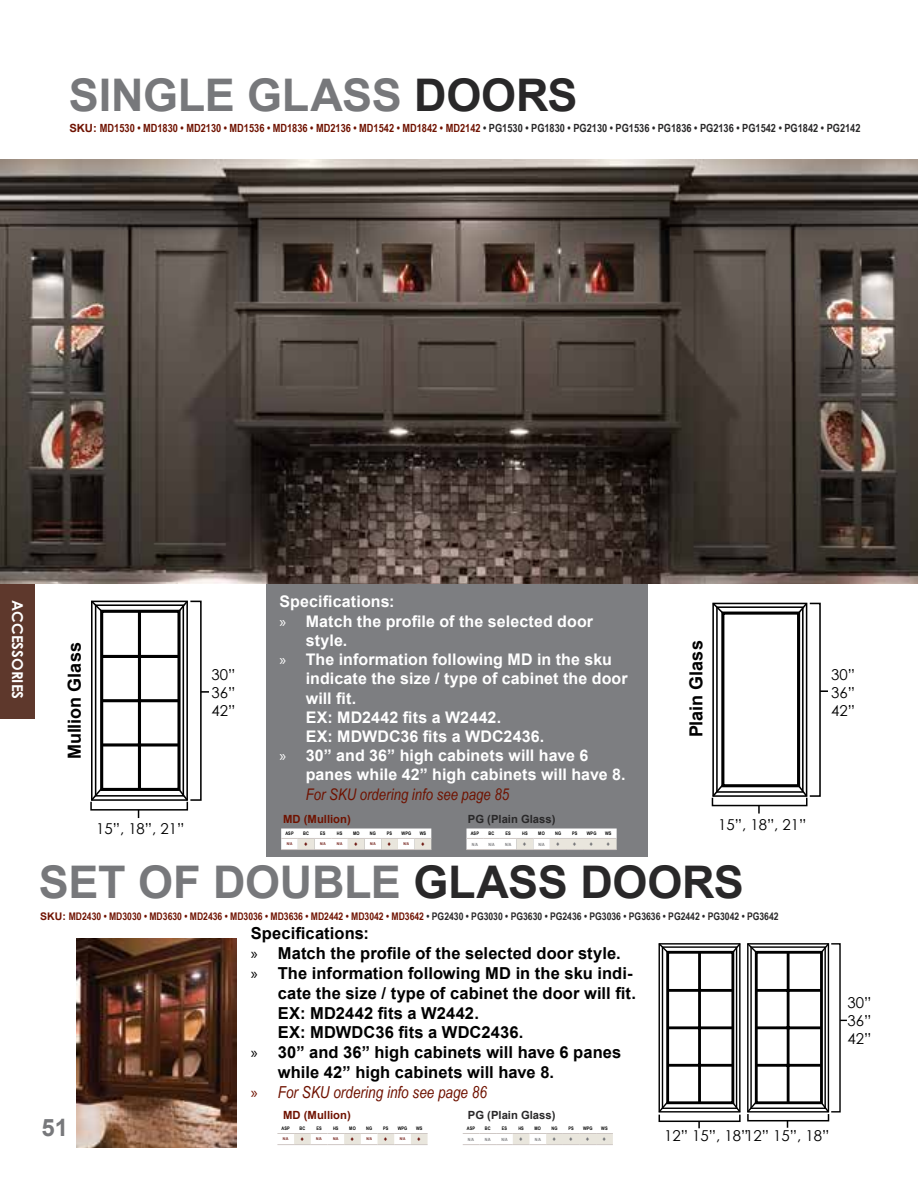
<style>
.page{position:relative;width:918px;height:1188px;background:#fff}
.page>*{position:absolute;margin:0;border:0;box-sizing:border-box;transform-origin:0 0}
.t1{font:700 45px "Arial";letter-spacing:-.005em;color:#77787b}
.t2{font:700 24px "Arial";color:#77787b}
.t3{font:700 18px "Arial";color:#000}
.t4{font:700 16.5px "Arial";letter-spacing:.005em;color:#000}
.t5{font:italic 16.5px "Arial Narrow";color:#6f1200}
.t6{font:700 16.05px "Arial";letter-spacing:.005em;color:#fff}
.t7{font:italic 16.05px "Arial Narrow";color:#6f1200}
.t8{font:15px/18px "Century Gothic";color:#000;text-align:justify}
.t9{font:700 15px "Century Gothic";color:#fff}
.t10{font:700 11.25px "Arial Narrow";color:#292829}
.t11{font:700 11.25px "Arial";color:#292829}
.t12{font:700 11.25px "Arial";color:#6f1200}
.t13{font:700 10.5px "Arial Narrow";color:#292829}
.t14{font:700 6.45px "Arial Narrow";color:#77787b}
.t15{font:700 6.45px "Arial Narrow";color:#6d1710}
.t16{font:700 4.8px "Arial Narrow";letter-spacing:.02em;color:#000}
.t17{font:700 4.35px "Arial Narrow";color:#77787b}
.t18{font:700 3.9px "Arial Narrow";color:#6d1710}
.s1{color:#292829}
.s2{font-family:"Arial";color:#6f1200}
.s3{color:#6f1200}
.s4{font-family:"Myriad Pro";font-weight:400}
.s5{font-family:"Myriad Pro";font-style:normal}
</style>
<div class="page">
<div style="left:266px;top:583px;width:381px;height:274px;background:#77787b"></div>
<div style="left:0;top:580px;width:34px;height:139px;background:#5e382c"></div>
<div style="left:809px;top:603px;width:12px;height:194px;border:2px solid #000"></div>
<svg style="left:820px;top:690px;width:8px;height:2px"></svg>
<svg style="left:711px;top:602px;width:97px;height:212px"></svg>
<div style="left:190px;top:601px;width:12px;height:200px;border:2px solid #000"></div>
<svg style="left:201px;top:691px;width:8px;height:2px"></svg>
<svg style="left:90px;top:600px;width:99px;height:218px"></svg>
<svg style="left:658px;top:943px;width:172px;height:185px"></svg>
<img style="left:76px;top:938px;width:160px;height:210px">
<img style="left:0;top:160px;width:918px;height:423px">
<svg style="left:281px;top:829px;width:150px;height:21px;background:#f5f3f1"></svg>
<svg style="left:277px;top:1133px;width:151px;height:12px"></svg>
<svg style="left:466px;top:829px;width:151px;height:21px;background:#f3f2ef"></svg>
<svg style="left:463px;top:1133px;width:150px;height:12px"></svg>
<h1 class="t1" style="left:69px;top:63px;width:510px">SINGLE GLASS <span class="s1">DOORS</span></h1>
<p class="t10" style="left:69px;top:120px;width:793px"><span class="s2">SKU:</span> <span class="s3">MD1530 • MD1830 • MD2130 • MD1536 • MD1836 • MD2136 • MD1542 • MD1842 • MD2142</span> • PG1530 • PG1830 • PG2130 • PG1536 • PG1836 • PG2136 • PG1542 • PG1842 • PG2142</p>
<p class="t9" style="left:29px;top:600px;width:100px;rotate:90deg">ACCESSORIES</p>
<p class="t6" style="left:280px;top:591px;width:117px">Specifications:</p>
<p class="t6" style="left:280px;top:610px;width:315px"><span class="s4">»</span> Match the profile of the selected door</p>
<p class="t6" style="left:306px;top:629px;width:43px">style.</p>
<p class="t6" style="left:280px;top:648px;width:334px"><span class="s4">»</span> The information following MD in the sku</p>
<p class="t6" style="left:306px;top:667px;width:323px">indicate the size / type of cabinet the door</p>
<p class="t6" style="left:306px;top:687px;width:52px">will fit.</p>
<p class="t6" style="left:306px;top:706px;width:197px">EX: MD2442 fits a W2442.</p>
<p class="t6" style="left:306px;top:725px;width:240px">EX: MDWDC36 fits a WDC2436.</p>
<p class="t6" style="left:280px;top:744px;width:310px"><span class="s4">»</span> 30” and 36” high cabinets will have 6</p>
<p class="t6" style="left:306px;top:763px;width:321px">panes while 42” high cabinets will have 8.</p>
<p class="t7" style="left:306px;top:783px;width:205px">For SKU ordering info see page 85</p>
<p class="t3" style="left:62px;top:759px;width:118px;rotate:-90deg">Mullion Glass</p>
<p class="t8" style="left:212px;top:665px;width:25px">30” 36” 42”</p>
<p class="t8" style="left:96px;top:820px;width:90px">15”, 18”, 21”</p>
<p class="t12" style="left:283px;top:811px;width:69px">MD (Mullion)</p>
<p class="t16" style="left:285px;top:830px;width:10px">ASP</p>
<p class="t16" style="left:303px;top:830px;width:7px">BC</p>
<p class="t16" style="left:320px;top:830px;width:7px">ES</p>
<p class="t16" style="left:337px;top:830px;width:7px">HS</p>
<p class="t16" style="left:353px;top:830px;width:8px">MO</p>
<p class="t16" style="left:370px;top:830px;width:8px">NG</p>
<p class="t16" style="left:387px;top:830px;width:7px">PS</p>
<p class="t16" style="left:401px;top:830px;width:11px">WPG</p>
<p class="t16" style="left:420px;top:830px;width:8px">WS</p>
<p class="t18" style="left:287px;top:841px;width:7px">N/A</p>
<p class="t15" style="left:305px;top:839px;width:5px">♦</p>
<p class="t18" style="left:320px;top:841px;width:7px">N/A</p>
<p class="t18" style="left:337px;top:841px;width:7px">N/A</p>
<p class="t15" style="left:355px;top:839px;width:5px">♦</p>
<p class="t18" style="left:370px;top:841px;width:7px">N/A</p>
<p class="t15" style="left:388px;top:839px;width:5px">♦</p>
<p class="t18" style="left:403px;top:841px;width:7px">N/A</p>
<p class="t15" style="left:421px;top:839px;width:5px">♦</p>
<p class="t11" style="left:468px;top:811px;width:89px">PG (Plain Glass)</p>
<p class="t16" style="left:471px;top:830px;width:10px">ASP</p>
<p class="t16" style="left:489px;top:830px;width:7px">BC</p>
<p class="t16" style="left:506px;top:830px;width:7px">ES</p>
<p class="t16" style="left:522px;top:830px;width:7px">HS</p>
<p class="t16" style="left:538px;top:830px;width:8px">MO</p>
<p class="t16" style="left:555px;top:830px;width:8px">NG</p>
<p class="t16" style="left:572px;top:830px;width:7px">PS</p>
<p class="t16" style="left:587px;top:830px;width:11px">WPG</p>
<p class="t16" style="left:605px;top:830px;width:8px">WS</p>
<p class="t17" style="left:472px;top:841px;width:8px">N/A</p>
<p class="t17" style="left:488px;top:841px;width:8px">N/A</p>
<p class="t17" style="left:505px;top:841px;width:8px">N/A</p>
<p class="t14" style="left:523px;top:839px;width:5px">♦</p>
<p class="t17" style="left:538px;top:841px;width:8px">N/A</p>
<p class="t14" style="left:557px;top:839px;width:5px">♦</p>
<p class="t14" style="left:573px;top:839px;width:5px">♦</p>
<p class="t14" style="left:590px;top:839px;width:5px">♦</p>
<p class="t14" style="left:607px;top:839px;width:5px">♦</p>
<p class="t3" style="left:683px;top:737px;width:98px;rotate:-90deg">Plain Glass</p>
<p class="t8" style="left:718px;top:816px;width:90px">15”, 18”, 21”</p>
<h1 class="t1" style="left:39px;top:851px;width:706px">SET OF DOUBLE <span class="s1">GLASS DOORS</span></h1>
<p class="t13" style="left:40px;top:908px;width:740px"><span class="s2">SKU:</span> <span class="s3">MD2430 • MD3030 • MD3630 • MD2436 • MD3036 • MD3636 • MD2442 • MD3042 • MD3642</span> • PG2430 • PG3030 • PG3630 • PG2436 • PG3036 • PG3636 • PG2442 • PG3042 • PG3642</p>
<p class="t4" style="left:251px;top:922px;width:120px">Specifications:</p>
<p class="t4" style="left:251px;top:942px;width:371px"><span class="s4">»</span> Match the profile of the selected door style.</p>
<p class="t4" style="left:251px;top:961px;width:383px"><span class="s4">»</span> The information following MD in the sku indi-</p>
<p class="t4" style="left:278px;top:981px;width:360px">cate the size / type of cabinet the door will fit.</p>
<p class="t4" style="left:278px;top:1001px;width:203px">EX: MD2442 fits a W2442.</p>
<p class="t4" style="left:278px;top:1021px;width:247px">EX: MDWDC36 fits a WDC2436.</p>
<p class="t4" style="left:251px;top:1041px;width:372px"><span class="s4">»</span> 30” and 36” high cabinets will have 6 panes</p>
<p class="t4" style="left:278px;top:1060px;width:278px">while 42” high cabinets will have 8.</p>
<p class="t5" style="left:251px;top:1080px;width:238px"><span class="s5">»</span> For SKU ordering info see page 86</p>
<p class="t8" style="left:831px;top:665px;width:25px">30” 36” 42”</p>
<p class="t8" style="left:848px;top:993px;width:25px">30” 36” 42”</p>
<h2 class="t2" style="left:41px;top:1110px;width:28px">51</h2>
<p class="t12" style="left:283px;top:1107px;width:69px">MD (Mullion)</p>
<p class="t16" style="left:282px;top:1125px;width:10px">ASP</p>
<p class="t16" style="left:300px;top:1125px;width:7px">BC</p>
<p class="t16" style="left:316px;top:1125px;width:7px">ES</p>
<p class="t16" style="left:333px;top:1125px;width:7px">HS</p>
<p class="t16" style="left:349px;top:1125px;width:8px">MO</p>
<p class="t16" style="left:366px;top:1125px;width:8px">NG</p>
<p class="t16" style="left:383px;top:1125px;width:7px">PS</p>
<p class="t16" style="left:398px;top:1125px;width:11px">WPG</p>
<p class="t16" style="left:416px;top:1125px;width:8px">WS</p>
<p class="t18" style="left:283px;top:1136px;width:7px">N/A</p>
<p class="t15" style="left:301px;top:1134px;width:5px">♦</p>
<p class="t18" style="left:316px;top:1136px;width:7px">N/A</p>
<p class="t18" style="left:333px;top:1136px;width:7px">N/A</p>
<p class="t15" style="left:351px;top:1134px;width:5px">♦</p>
<p class="t18" style="left:366px;top:1136px;width:7px">N/A</p>
<p class="t15" style="left:384px;top:1134px;width:5px">♦</p>
<p class="t18" style="left:400px;top:1136px;width:7px">N/A</p>
<p class="t15" style="left:418px;top:1134px;width:5px">♦</p>
<p class="t11" style="left:468px;top:1107px;width:89px">PG (Plain Glass)</p>
<p class="t16" style="left:467px;top:1125px;width:10px">ASP</p>
<p class="t16" style="left:485px;top:1125px;width:7px">BC</p>
<p class="t16" style="left:502px;top:1125px;width:7px">ES</p>
<p class="t16" style="left:518px;top:1125px;width:7px">HS</p>
<p class="t16" style="left:535px;top:1125px;width:8px">MO</p>
<p class="t16" style="left:551px;top:1125px;width:8px">NG</p>
<p class="t16" style="left:569px;top:1125px;width:7px">PS</p>
<p class="t16" style="left:583px;top:1125px;width:11px">WPG</p>
<p class="t16" style="left:601px;top:1125px;width:8px">WS</p>
<p class="t17" style="left:468px;top:1136px;width:8px">N/A</p>
<p class="t17" style="left:485px;top:1136px;width:8px">N/A</p>
<p class="t17" style="left:501px;top:1136px;width:8px">N/A</p>
<p class="t14" style="left:519px;top:1134px;width:5px">♦</p>
<p class="t17" style="left:535px;top:1136px;width:8px">N/A</p>
<p class="t14" style="left:553px;top:1134px;width:5px">♦</p>
<p class="t14" style="left:570px;top:1134px;width:5px">♦</p>
<p class="t14" style="left:586px;top:1134px;width:5px">♦</p>
<p class="t14" style="left:603px;top:1134px;width:5px">♦</p>
<p class="t8" style="left:664px;top:1126px;width:167px">12” 15”, 18”12” 15”, 18”</p>
</div>
